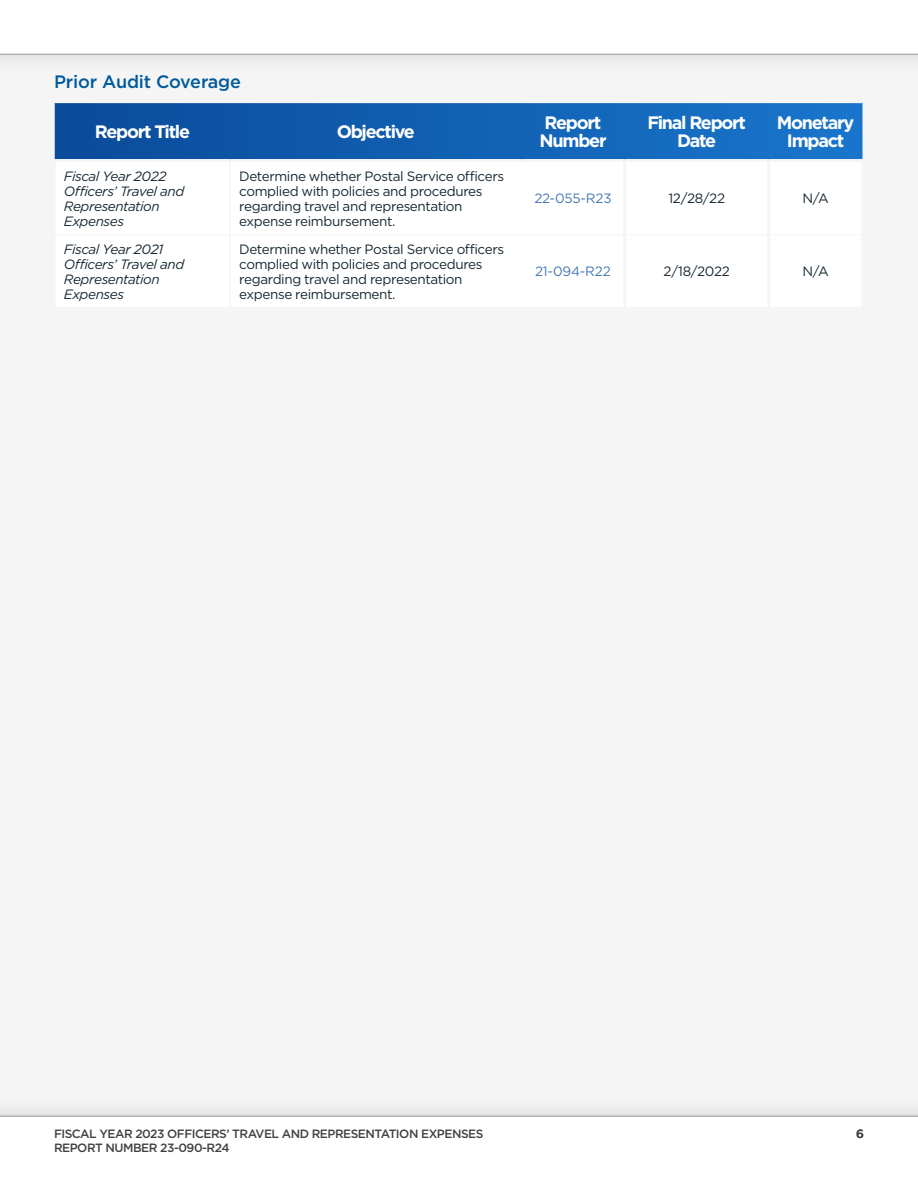
<style>
.page{position:relative;width:918px;height:1188px;background:#fff}
.page>*{position:absolute;margin:0;border:0;box-sizing:border-box;transform-origin:0 0}
.t1{font:700 18px/18px "Gotham";letter-spacing:-.07em;color:#fff;text-align:center}
.t2{font:500 18px "Gotham";letter-spacing:-.01em;color:#005a9c}
.t3{font:13.5px/15px "Gotham";letter-spacing:-.03em;color:#172832}
.t4{font:italic 13.5px/15px "Gotham";letter-spacing:-.03em;color:#172832}
.t5{font:13.5px "Gotham";letter-spacing:-.02em;color:#477ab2}
.t6{font:500 12px "Gotham";letter-spacing:-.04em;color:#414042}
</style>
<div class="page">
<div style="left:0;top:0;width:918px;height:75px;background:#eee"></div>
<div style="left:0;top:0;width:918px;height:54px;background:#fff"></div>
<div style="left:0;top:1095px;width:918px;height:93px;background:#efefef"></div>
<div style="left:0;top:1116px;width:918px;height:72px;background:#fff"></div>
<svg style="left:55px;top:103px;width:807px;height:56px;background:#1160b2"></svg>
<hr style="left:230px;top:162px;width:1px;height:73px;background:#f5f5f5">
<hr style="left:230px;top:235px;width:1px;height:72px;background:#f5f5f5">
<hr style="left:623px;top:162px;width:3px;height:73px;background:#f5f5f5">
<hr style="left:767px;top:162px;width:3px;height:73px;background:#f5f5f5">
<hr style="left:623px;top:235px;width:3px;height:72px;background:#f5f5f5">
<hr style="left:767px;top:235px;width:3px;height:72px;background:#f5f5f5">
<hr style="left:54px;top:162px;width:2px;height:73px;background:#f5f5f5">
<hr style="left:54px;top:235px;width:2px;height:72px;background:#f5f5f5">
<hr style="left:54px;top:235px;width:176px;height:1px;background:#f5f5f5">
<hr style="left:230px;top:235px;width:291px;height:1px;background:#f5f5f5">
<hr style="left:54px;top:307px;width:176px;height:1px;background:#f5f5f5">
<hr style="left:230px;top:307px;width:291px;height:1px;background:#f5f5f5">
<hr style="left:55px;top:102px;width:175px;height:1px;background:#f5f5f5">
<hr style="left:230px;top:102px;width:291px;height:1px;background:#f5f5f5">
<hr style="left:521px;top:102px;width:104px;height:1px;background:#f5f5f5">
<hr style="left:625px;top:102px;width:144px;height:1px;background:#f5f5f5">
<hr style="left:769px;top:102px;width:93px;height:1px;background:#f5f5f5">
<hr style="left:54px;top:159px;width:176px;height:3px;background:#f5f5f5">
<hr style="left:230px;top:159px;width:291px;height:3px;background:#f5f5f5">
<hr style="left:521px;top:159px;width:104px;height:3px;background:#f5f5f5">
<hr style="left:625px;top:159px;width:144px;height:3px;background:#f5f5f5">
<hr style="left:769px;top:159px;width:95px;height:3px;background:#f5f5f5">
<hr style="left:520px;top:235px;width:3px;height:72px;background:#fff">
<hr style="left:861px;top:162px;width:3px;height:73px;background:#f5f5f5">
<hr style="left:861px;top:235px;width:3px;height:72px;background:#f5f5f5">
<hr style="left:521px;top:235px;width:104px;height:1px;background:#f5f5f5">
<hr style="left:625px;top:235px;width:144px;height:1px;background:#f5f5f5">
<hr style="left:769px;top:235px;width:95px;height:1px;background:#f5f5f5">
<hr style="left:521px;top:307px;width:104px;height:1px;background:#f5f5f5">
<hr style="left:625px;top:307px;width:144px;height:1px;background:#f5f5f5">
<hr style="left:769px;top:307px;width:95px;height:1px;background:#f5f5f5">
<h1 class="t2" style="left:54px;top:72px;width:188px">Prior Audit Coverage</h1>
<h1 class="t1" style="left:95px;top:122px;width:97px">Report Title</h1>
<h1 class="t1" style="left:337px;top:122px;width:80px">Objective</h1>
<h1 class="t1" style="left:539px;top:113px;width:69px;text-align:left">Report<br>Number</h1>
<h1 class="t1" style="left:647px;top:113px;width:100px">Final Report<br>Date</h1>
<h1 class="t1" style="left:777px;top:113px;width:79px">Monetary<br>Impact</h1>
<p class="t4" style="left:64px;top:169px;width:122px">Fiscal Year 2022<br>Officers’ Travel and<br>Representation<br>Expenses</p>
<p class="t3" style="left:239px;top:168px;width:267px">Determine whether Postal Service officers complied with policies and procedures regarding travel and representation expense reimbursement.</p>
<p class="t5" style="left:534px;top:191px;width:79px">22-055-R23</p>
<p class="t3" style="left:668px;top:191px;width:58px">12/28/22</p>
<p class="t3" style="left:802px;top:191px;width:28px">N/A</p>
<p class="t4" style="left:64px;top:241px;width:122px">Fiscal Year 2021<br>Officers’ Travel and<br>Representation<br>Expenses</p>
<p class="t3" style="left:239px;top:241px;width:267px">Determine whether Postal Service officers complied with policies and procedures regarding travel and representation expense reimbursement.</p>
<p class="t5" style="left:535px;top:264px;width:77px">21-094-R22</p>
<p class="t3" style="left:663px;top:264px;width:68px">2/18/2022</p>
<p class="t3" style="left:802px;top:264px;width:28px">N/A</p>
<p class="t6" style="left:54px;top:1127px;width:431px">FISCAL YEAR 2023 OFFICERS’ TRAVEL AND REPRESENTATION EXPENSES</p>
<p class="t6" style="left:856px;top:1127px;width:9px">6</p>
<p class="t6" style="left:54px;top:1141px;width:177px">REPORT NUMBER 23-090-R24</p>
</div>
